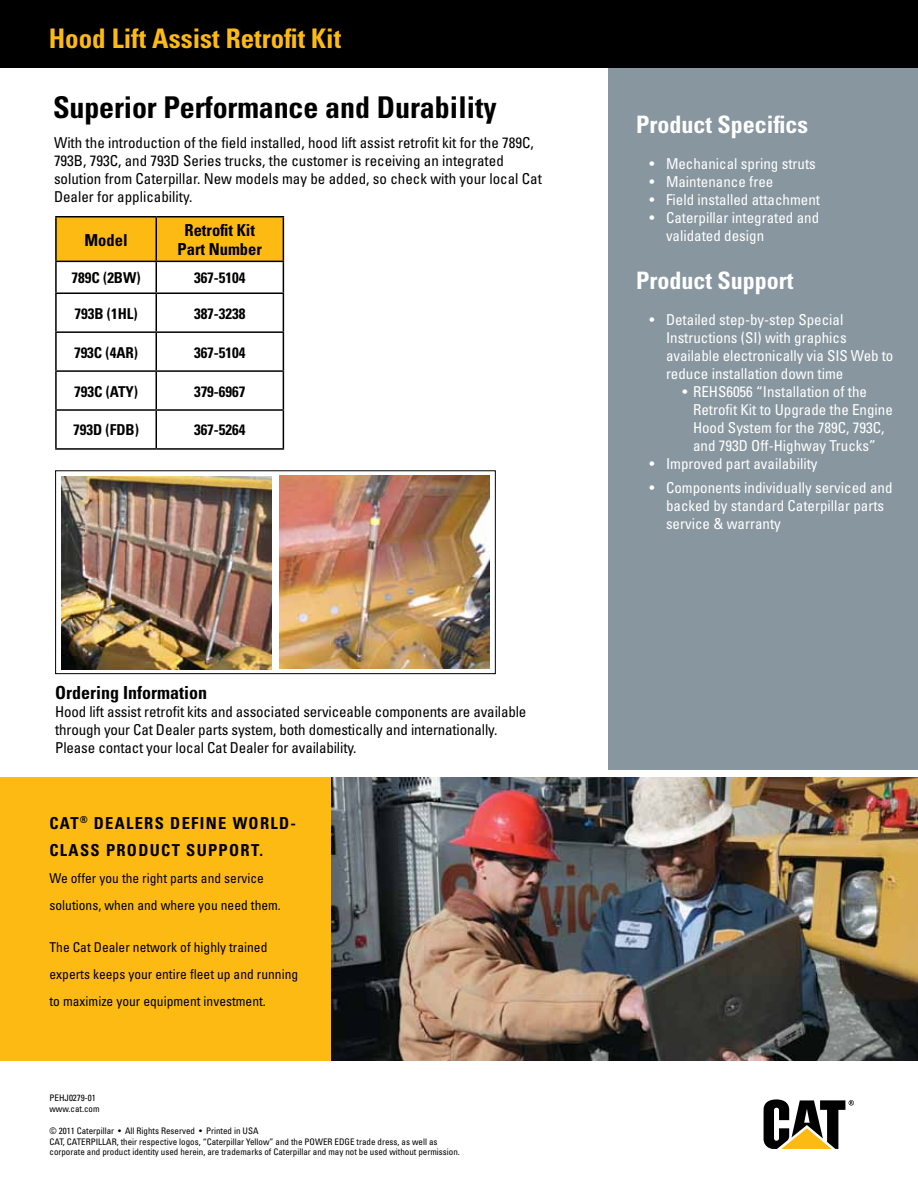
<style>
.page{position:relative;width:918px;height:1188px;background:#fff}
.page>*{position:absolute;margin:0;border:0;box-sizing:border-box;transform-origin:0 0}
.t1{font:700 condensed 30px "Univers";letter-spacing:-.005em;color:#000}
.t2{font:700 condensed 27px "Univers";color:#fdba12}
.t3{font:700 condensed 24px "Univers";color:#fff}
.t4{font:700 condensed 18px "Univers";color:#000}
.t5{font:700 condensed 16.5px/19.5px "Univers";color:#000;text-align:center}
.t6{font:condensed 15px/18px "Univers";color:#fff}
.t7{font:condensed 15px/18px "Univers";color:#000}
.t8{font:700 condensed 15px "Univers";color:#000}
.t9{font:condensed 13.5px/27px "Univers";color:#000}
.t10{font:condensed 9px/10.8px "Univers";color:#000}
</style>
<div class="page">
<div style="left:608px;top:54px;width:310px;height:716px;background:#88969f"></div>
<div style="left:0;top:0;width:918px;height:68px;background:#000"></div>
<div style="left:0;top:777px;width:335px;height:284px;background:#fdba12"></div>
<img style="left:331px;top:777px;width:587px;height:283px">
<img style="left:279px;top:476px;width:210px;height:193px">
<img style="left:61px;top:476px;width:210px;height:193px">
<div style="left:57px;top:218px;width:226px;height:43px;background:#fdba12"></div>
<hr style="left:55px;top:216px;width:101px;height:2px;background:#000">
<hr style="left:55px;top:218px;width:2px;height:43px;background:#000">
<hr style="left:156px;top:216px;width:128px;height:2px;background:#000">
<hr style="left:156px;top:218px;width:1px;height:43px;background:#000">
<hr style="left:283px;top:218px;width:1px;height:43px;background:#000">
<hr style="left:55px;top:261px;width:101px;height:1px;background:#000">
<hr style="left:55px;top:262px;width:2px;height:30px;background:#000">
<hr style="left:156px;top:261px;width:128px;height:1px;background:#000">
<hr style="left:156px;top:262px;width:1px;height:30px;background:#000">
<hr style="left:283px;top:262px;width:1px;height:30px;background:#000">
<hr style="left:55px;top:292px;width:101px;height:2px;background:#000">
<hr style="left:55px;top:294px;width:2px;height:37px;background:#000">
<hr style="left:156px;top:292px;width:128px;height:2px;background:#000">
<hr style="left:156px;top:294px;width:1px;height:37px;background:#000">
<hr style="left:283px;top:294px;width:1px;height:37px;background:#000">
<hr style="left:55px;top:331px;width:101px;height:2px;background:#000">
<hr style="left:55px;top:333px;width:2px;height:37px;background:#000">
<hr style="left:156px;top:331px;width:128px;height:2px;background:#000">
<hr style="left:156px;top:333px;width:1px;height:37px;background:#000">
<hr style="left:283px;top:333px;width:1px;height:37px;background:#000">
<hr style="left:55px;top:370px;width:101px;height:2px;background:#000">
<hr style="left:55px;top:372px;width:2px;height:37px;background:#000">
<hr style="left:156px;top:370px;width:128px;height:2px;background:#000">
<hr style="left:156px;top:372px;width:1px;height:37px;background:#000">
<hr style="left:283px;top:372px;width:1px;height:37px;background:#000">
<hr style="left:55px;top:409px;width:101px;height:2px;background:#000">
<hr style="left:55px;top:411px;width:2px;height:37px;background:#000">
<hr style="left:156px;top:409px;width:128px;height:2px;background:#000">
<hr style="left:156px;top:411px;width:1px;height:37px;background:#000">
<hr style="left:283px;top:411px;width:1px;height:37px;background:#000">
<hr style="left:55px;top:448px;width:101px;height:2px;background:#000">
<hr style="left:156px;top:448px;width:128px;height:2px;background:#000">
<div style="left:55px;top:470px;width:441px;height:204px;border:1px solid #000"></div>
<svg style="left:764px;top:1099px;width:90px;height:50px"></svg>
<h2 class="t2" style="left:49px;top:22px;width:294px">Hood Lift Assist Retrofit Kit</h2>
<h1 class="t1" style="left:53px;top:89px;width:445px">Superior Performance and Durability</h1>
<p class="t7" style="left:54px;top:133px;width:489px">With the introduction of the field installed, hood lift assist retrofit kit for the 789C, 793B, 793C, and 793D Series trucks, the customer is receiving an integrated solution from Caterpillar. New models may be added, so check with your local Cat Dealer for applicability.</p>
<p class="t5" style="left:85px;top:230px;width:45px">Model</p>
<p class="t5" style="left:178px;top:220px;width:86px">Retrofit Kit<br>Part Number</p>
<p class="t8" style="left:72px;top:269px;width:71px">789C (2BW)</p>
<p class="t8" style="left:194px;top:269px;width:53px">367-5104</p>
<p class="t8" style="left:74px;top:304px;width:65px">793B (1HL)</p>
<p class="t8" style="left:194px;top:304px;width:53px">387-3238</p>
<p class="t8" style="left:74px;top:343px;width:66px">793C (4AR)</p>
<p class="t8" style="left:194px;top:343px;width:53px">367-5104</p>
<p class="t8" style="left:74px;top:382px;width:66px">793C (ATY)</p>
<p class="t8" style="left:194px;top:382px;width:53px">379-6967</p>
<p class="t8" style="left:73px;top:421px;width:67px">793D (FDB)</p>
<p class="t8" style="left:194px;top:421px;width:53px">367-5264</p>
<p class="t4" style="left:55px;top:681px;width:153px">Ordering Information</p>
<p class="t7" style="left:55px;top:702px;width:473px">Hood lift assist retrofit kits and associated serviceable components are available through your Cat Dealer parts system, both domestically and internationally.<br>Please contact your local Cat Dealer for availability.</p>
<p class="t5" style="left:50px;top:813px;width:67px">Cat<sup>®</sup> Dealers</p>
<p class="t5" style="left:170px;top:813px;width:90px">define world</p>
<p class="t5" style="left:291px;top:813px;width:7px">-</p>
<p class="t5" style="left:49px;top:840px;width:11px">class</p>
<p class="t5" style="left:106px;top:840px;width:12px">prod</p>
<p class="t5" style="left:150px;top:840px;width:70px">uct suppor</p>
<p class="t5" style="left:251px;top:840px;width:14px">t.</p>
<p class="t9" style="left:50px;top:864px;width:233px">We offer you the right parts and service solutions, when and where you need them.</p>
<p class="t9" style="left:50px;top:933px;width:250px">The Cat Dealer network of highly trained experts keeps your entire fleet up and running to maximize your equipment investment.</p>
<p class="t10" style="left:50px;top:1093px;width:52px">PEHJ0279-01 www.cat.com</p>
<p class="t10" style="left:50px;top:1125px;width:412px">© 2011 Caterpillar • All Rights Reserved • Printed in USA<br>CAT, CATERPILLAR, their respective logos, “Caterpillar Yellow” and the POWER EDGE trade dress, as well as corporate and product identity used herein, are trademarks of Caterpillar and may not be used without permission.</p>
<h3 class="t3" style="left:636px;top:110px;width:174px">Product Specifics</h3>
<p class="t6" style="left:650px;top:155px;width:168px">• Mechanical spring struts</p>
<p class="t6" style="left:650px;top:173px;width:125px">• Maintenance free</p>
<p class="t6" style="left:650px;top:191px;width:172px">• Field installed attachment</p>
<p class="t6" style="left:666px;top:209px;width:155px;text-indent:-16px">• Caterpillar integrated and validated design</p>
<h3 class="t3" style="left:636px;top:266px;width:159px">Product Support</h3>
<p class="t6" style="left:666px;top:311px;width:229px;text-indent:-16px">• Detailed step-by-step Special Instructions (SI) with graphics available electronically via SIS Web to reduce installation down time</p>
<p class="t6" style="left:693px;top:383px;width:201px;text-indent:-10px">• REHS6056 “Installation of the<br>Retrofit Kit to Upgrade the Engine<br>Hood System for the 789C, 793C, and 793D Off-Highway Trucks”</p>
<p class="t6" style="left:650px;top:455px;width:170px">• Improved part availability</p>
<p class="t6" style="left:666px;top:479px;width:228px;text-indent:-16px">• Components individually serviced and backed by standard Caterpillar parts service &amp; warranty</p>
</div>
